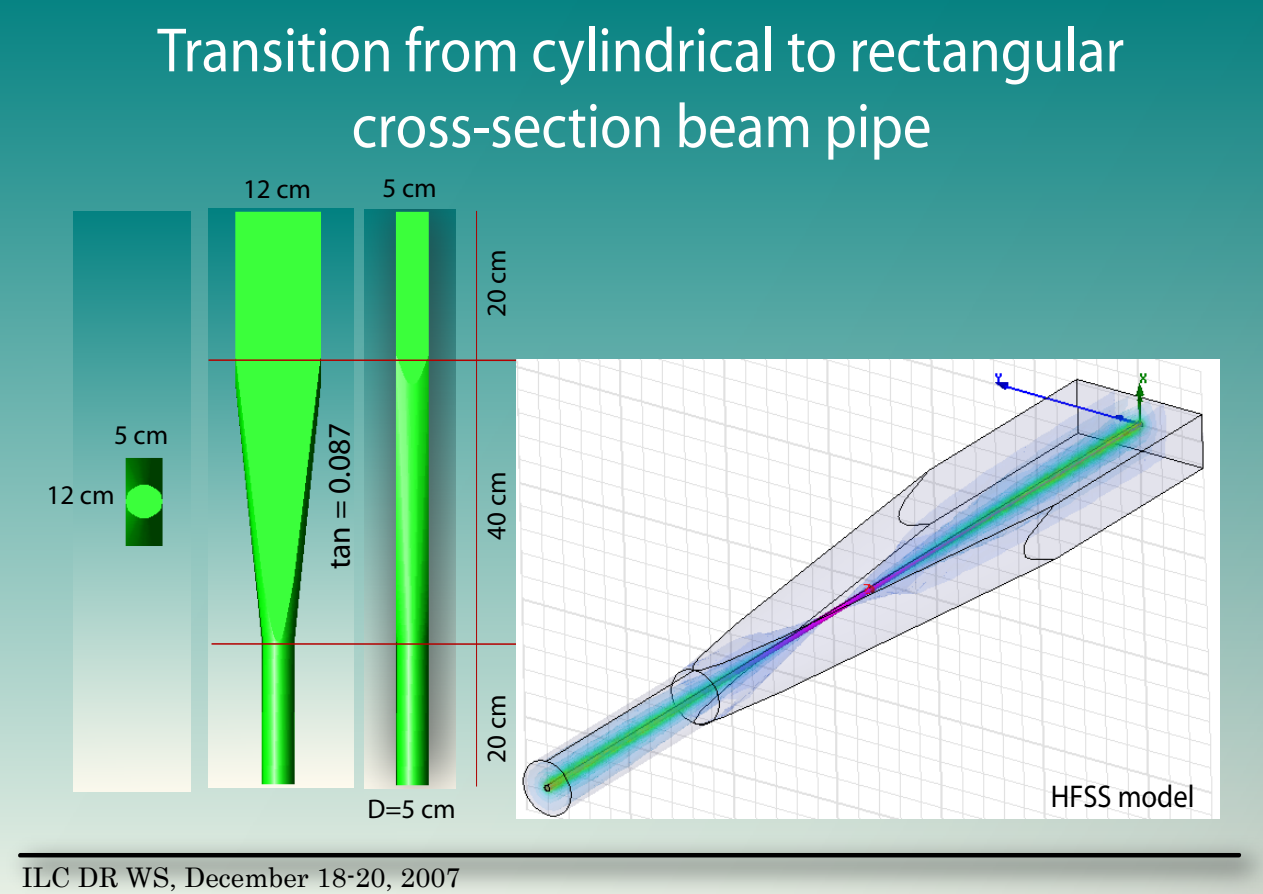
<style>
.page{position:relative;width:1263px;height:894px;background:#fff}
.page>*{position:absolute;margin:0;border:0;box-sizing:border-box;transform-origin:0 0}
.t1{font:63px/75.8px "Myriad";color:#fff;text-align:center;scale:.91 1}
.t2{font:31.5px "Myriad";color:#000}
.t3{font:31.5px "Myriad";color:#000;scale:.91 1}
.t4{font:27px "Myriad";color:#000}
.t5{font:27px "Century";color:#000}
</style>
<div class="page">
<img style="left:0;top:0;width:1263px;height:830px">
<img style="left:0;top:830px;width:1263px;height:63px">
<svg style="left:17px;top:852px;width:1225px;height:5px;background:#242725"></svg>
<img style="left:208px;top:209px;width:145px;height:578px">
<img style="left:364px;top:209px;width:92px;height:579px">
<img style="left:74px;top:211px;width:116px;height:580px">
<hr style="left:476px;top:211px;width:1px;height:575px;background:#ac0000">
<hr style="left:208px;top:359px;width:328px;height:2px;background:#b30000">
<hr style="left:212px;top:643px;width:320px;height:1px;background:#b30000">
<img style="left:517px;top:359px;width:702px;height:459px">
<p class="t1" style="left:157px;top:15px;width:1064px">Transition from cylindrical to rectangular cross-section beam pipe</p>
<p class="t4" style="left:114px;top:422px;width:56px">5cm</p>
<p class="t4" style="left:46px;top:482px;width:70px">12 cm</p>
<p class="t4" style="left:243px;top:176px;width:70px">12 cm</p>
<p class="t4" style="left:382px;top:174px;width:56px">5cm</p>
<p class="t2" style="left:323px;top:569px;width:148px;rotate:-90deg">tan = 0.087</p>
<p class="t4" style="left:483px;top:317px;width:70px;rotate:-90deg">20 cm</p>
<p class="t4" style="left:483px;top:539px;width:70px;rotate:-90deg">40 cm</p>
<p class="t4" style="left:368px;top:795px;width:90px">D=5 cm</p>
<p class="t5" style="left:22px;top:853px;width:440px">ILC DR WS, December 18-20, 2007</p>
<p class="t4" style="left:483px;top:762px;width:70px;rotate:-90deg">20 cm</p>
<p class="t3" style="left:1051px;top:780px;width:159px">HFSS model</p>
</div>
